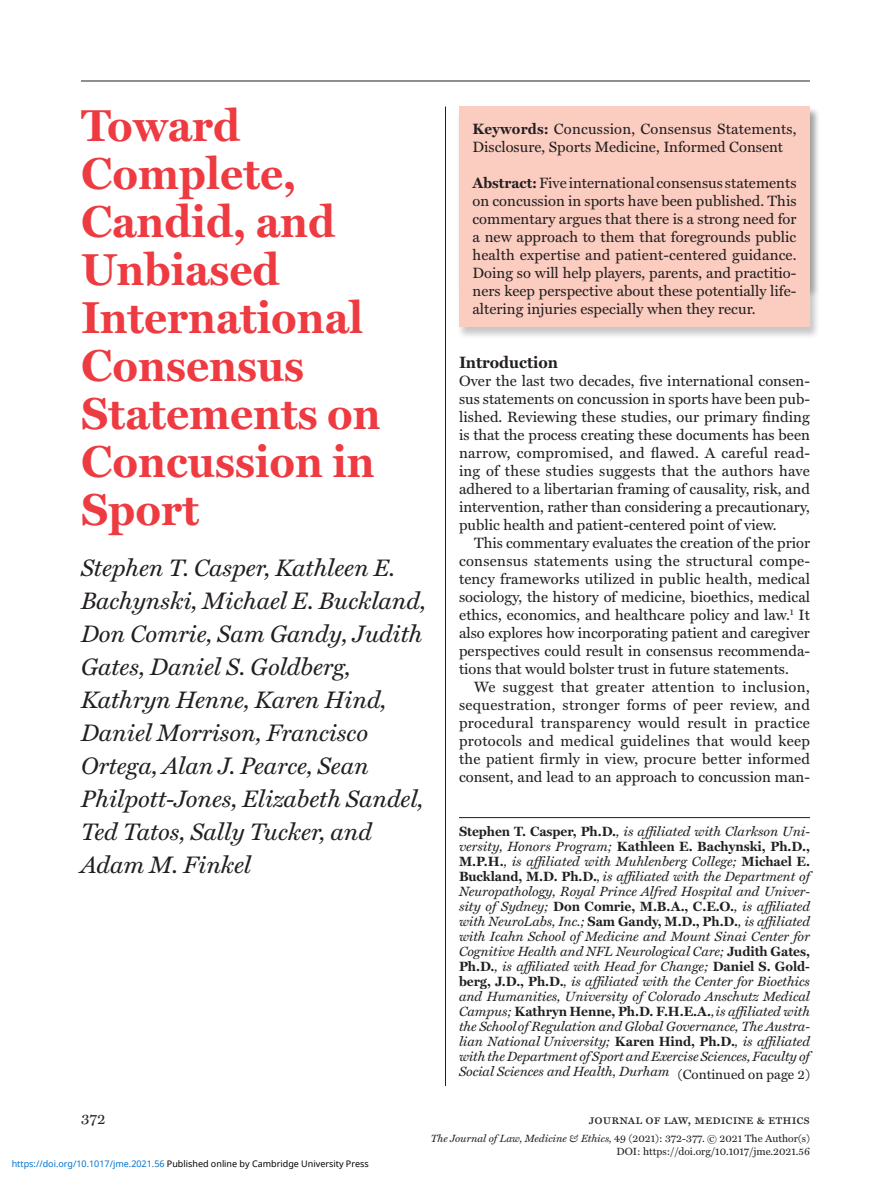
<style>
.page{position:relative;width:891px;height:1188px;background:#fff}
.page>*{position:absolute;margin:0;border:0;box-sizing:border-box;transform-origin:0 0}
.t1{font:700 45px/48px "Miller Text";color:#ee3a41}
.byline{font:italic 24px/33px "Miller Text";color:#231f20}
.subhead_A_bold{font:700 16.5px "Miller Text";color:#231f20}
.body_text{font:15px/18px "Miller Text";color:#231f20;text-align:justify}
.body_text_no_indent{font:15px/18px "Miller Text";color:#231f20;text-align:justify}
.body_text-2{font:15px/18px "Miller Text";letter-spacing:.025em;color:#231f20}
.bio{font:italic 13.5px/15px "Miller Text";letter-spacing:-.005em;color:#231f20;text-align:justify}
.t2{font:13.5px "Miller Text Roman SC";color:#231f20}
.body_text_no_indent-2{font:13.5px "Miller Text";color:#231f20}
.COLUMN_story_title{font:10.5px "Miller Text";color:#231f20}
.t3{font:9px "Noto Sans";color:#000}
.s1{font-weight:700}
.s2{font-weight:700;font-style:normal}
.s3{font-style:italic}
.s4{color:#0172cf}
</style>
<div class="page">
<hr style="left:81px;top:81px;width:729px;height:1px;background:#231f20">
<hr style="left:445px;top:106px;width:1px;height:980px;background:#231f20">
<div style="left:457px;top:107px;width:363px;height:233px;background:#231f20;opacity:.25"></div>
<div style="left:459px;top:106px;width:351px;height:221px;background:#fbcdc0"></div>
<hr style="left:459px;top:817px;width:351px;height:1px;background:#231f20">
<p class="t1" style="left:81px;top:101px;width:301px">Toward<br>Complete,<br>Candid, and<br>Unbiased<br>International<br>Consensus<br>Statements on<br>Concussion in<br>Sport</p>
<p class="byline" style="left:81px;top:551px;width:346px">Stephen T. Casper, Kathleen E.<br>Bachynski, Michael E. Buckland,<br>Don Comrie, Sam Gandy, Judith<br>Gates, Daniel S. Goldberg,<br>Kathryn Henne, Karen Hind,<br>Daniel Morrison, Francisco<br>Ortega, Alan J. Pearce, Sean<br>Philpott-Jones, Elizabeth Sandel,<br>Ted Tatos, Sally Tucker, and<br>Adam M. Finkel</p>
<p class="body_text" style="left:472px;top:119px;width:326px"><span class="s1">Keywords:</span> Concussion, Consensus Statements,<br>Disclosure, Sports Medicine, Informed Consent</p>
<p class="body_text" style="left:472px;top:173px;width:326px"><span class="s1">Abstract:</span> Five international consensus statements on concussion in sports have been published. This commentary argues that there is a strong need for a new approach to them that foregrounds public health expertise and patient-centered guidance.<br>Doing so will help players, parents, and practitio&shy;ners keep perspective about these potentially life&shy;altering injuries especially when they recur.</p>
<p class="body_text-2" style="left:472px;top:119px;width:321px;text-indent:12px">EYWORD 1, KEYWORD 2, KEYWORD 3<br>KEYWORD 4, KEYWORD 5</p>
<p class="body_text" style="left:472px;top:173px;width:326px;text-align:left;text-indent:36px">act untur. Ut hil mo conse modipsam, om i&shy;mol enimagnatio ea dis ipsapiciet alis dolu Libu inciunt reic tescidi iunt alita volore, osIhici Estius exe a corerit quos miliquiatus unt, sequ s ium fac aquae. Giae porersped quae dolor ma.</p>
<p class="subhead_A_bold" style="left:459px;top:352px;width:101px">Introduction</p>
<p class="body_text_no_indent" style="left:459px;top:371px;width:353px">Over the last two decades, five international consen&shy;sus statements on concussion in sports have been pub&shy;lished. Reviewing these studies, our primary finding is that the process creating these documents has been narrow, compromised, and flawed. A careful read&shy;ing of these studies suggests that the authors have adhered to a libertarian framing of causality, risk, and intervention, rather than considering a precautionary, public health and patient-centered point of view.</p>
<p class="body_text" style="left:459px;top:533px;width:353px;text-indent:15px">This commentary evaluates the creation of the prior consensus statements using the structural compe&shy;tency frameworks utilized in public health, medical sociology, the history of medicine, bioethics, medical ethics, economics, and healthcare policy and law.<sup>1</sup> It also explores how incorporating patient and caregiver perspectives could result in consensus recommenda&shy;tions that would bolster trust in future statements.</p>
<p class="body_text" style="left:459px;top:677px;width:353px;text-indent:15px">We suggest that greater attention to inclusion, sequestration, stronger forms of peer review, and procedural transparency would result in practice protocols and medical guidelines that would keep the patient firmly in view, procure better informed consent, and lead to an approach to concussion man-</p>
<p class="bio" style="left:459px;top:824px;width:353px"><span class="s2">Stephen T. Casper, Ph.D.</span>, is affiliated with Clarkson Uni&shy;versity, Honors Program; <span class="s2">Kathleen E. Bachynski, Ph.D., M.P.H.</span>, is affiliated with Muhlenberg College; <span class="s2">Michael E.<br>Buckland, M.D. Ph.D.</span>, is affiliated with the Department of Neuropathology, Royal Prince Alfred Hospital and Univer&shy;sity of Sydney; <span class="s2">Don Comrie, M.B.A., C.E.O.</span>, is affiliated with NeuroLabs, Inc.; <span class="s2">Sam Gandy, M.D., Ph.D.</span>, is affiliated with Icahn School of Medicine and Mount Sinai Center for Cognitive Health and NFL Neurological Care; <span class="s2">Judith Gates, Ph.D.</span>, is affiliated with Head for Change; <span class="s2">Daniel S. Gold&shy;berg, J.D., Ph.D.</span>, is affiliated with the Center for Bioethics and Humanities, University of Colorado Anschutz Medical Campus; <span class="s2">Kathryn Henne, Ph.D. F.H.E.A.</span>,is affiliated with the School of Regulation and Global Governance, The Austra&shy;lian National University; <span class="s2">Karen Hind, Ph.D.</span>, is affiliated with the Department of Sport and Exercise Sciences, Faculty of Social Sciences and Health, Durham</p>
<p class="body_text_no_indent-2" style="left:678px;top:1066px;width:134px">(Continued on page 2)</p>
<p class="body_text_no_indent" style="left:81px;top:1109px;width:26px">372</p>
<p class="t2" style="left:589px;top:1111px;width:223px">journal of law, medicine &amp; ethics</p>
<p class="COLUMN_story_title" style="left:431px;top:1132px;width:381px"><span class="s3">The Journal of Law, Medicine &amp; Ethics,</span> 49 (2021): 372-377. © 2021 The Author(s)</p>
<p class="COLUMN_story_title" style="left:617px;top:1146px;width:195px">DOI: https://doi.org/10.1017/jme.2021.56</p>
<p class="t3" style="left:12px;top:1157px;width:359px"><span class="s4">https://doi.org/10.1017/jme.2021.56</span> Published online by Cambridge University Press</p>
</div>
